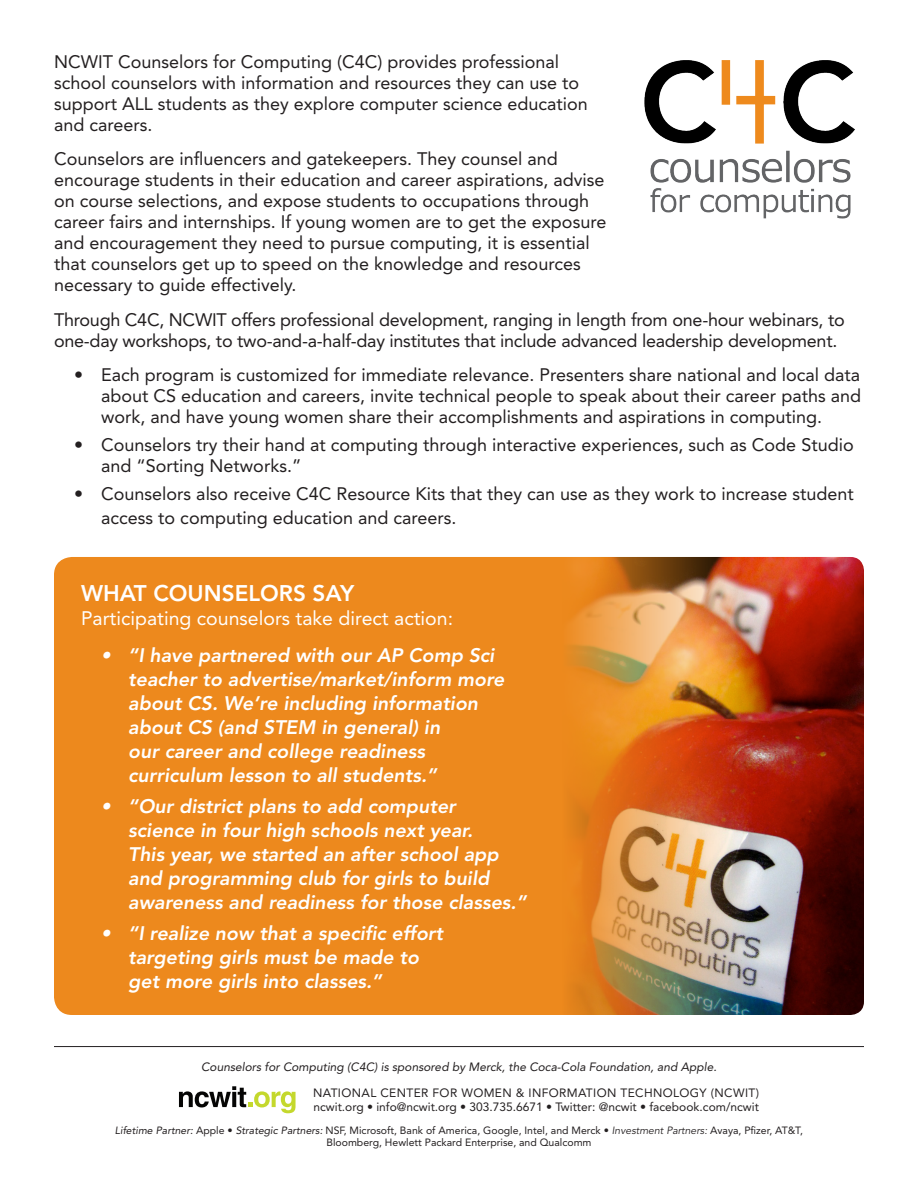
<style>
.page{position:relative;width:918px;height:1188px;background:#fff}
.page>*{position:absolute;margin:0;border:0;box-sizing:border-box;transform-origin:0 0}
.Headline{font:800 22.5px "Avenir LT Std";color:#fff}
.t1{font:italic 800 19.5px/24px "Avenir LT Std";color:#fff}
.Headline-2{font:19.5px "Avenir LT Std";color:#fff}
.Headline-3{font:18px/21px "Avenir LT Std";color:#231f20}
.t2{font:italic 12px "Avenir LT Std";color:#231f20}
.t3{font:12px "Avenir LT Std";color:#231f20}
.t4{font:12px "Avenir LT Std";letter-spacing:.03em;color:#231f20}
.t5{font:10.5px/12.6px "Avenir LT Std";color:#231f20;text-align:center}
.s1{font-style:italic}
</style>
<div class="page">
<div style="left:54px;top:557px;width:810px;height:458px;background:#ed891d;border-radius:18px"></div>
<img style="left:644px;top:60px;width:211px;height:159px">
<hr style="left:54px;top:1046px;width:810px;height:1px;background:#231f20">
<svg style="left:179px;top:1086px;width:117px;height:28px"></svg>
<img style="left:570px;top:557px;width:294px;height:458px">
<p class="Headline-3" style="left:54px;top:51px;width:535px">NCWIT Counselors for Computing (C4C) provides professional school counselors with information and resources they can use to support ALL students as they explore computer science education and careers.</p>
<p class="Headline-3" style="left:54px;top:149px;width:554px">Counselors are influencers and gatekeepers. They counsel and encourage students in their education and career aspirations, advise on course selections, and expose students to occupations through career fairs and internships. If young women are to get the exposure and encouragement they need to pursue computing, it is essential that counselors get up to speed on the knowledge and resources necessary to guide effectively.</p>
<p class="Headline-3" style="left:54px;top:309px;width:792px">Through C4C, NCWIT offers professional development, ranging in length from one-hour webinars, to one-day workshops, to two-and-a-half-day institutes that include advanced leadership development.</p>
<p class="Headline-3" style="left:101px;top:365px;width:761px;text-align:justify;text-indent:-27px">• Each program is customized for immediate relevance. Presenters share national and local data about CS education and careers, invite technical people to speak about their career paths and work, and have young women share their accomplishments and aspirations in computing.</p>
<p class="Headline-3" style="left:101px;top:434px;width:754px;text-indent:-27px">• Counselors try their hand at computing through interactive experiences, such as Code Studio and “Sorting Networks.”</p>
<p class="Headline-3" style="left:101px;top:482px;width:754px;line-height:24px;text-indent:-27px">• Counselors also receive C4C Resource Kits that they can use as they work to increase student access to computing education and careers.</p>
<p class="Headline" style="left:81px;top:580px;width:275px">WHAT COUNSELORS SAY</p>
<p class="Headline-2" style="left:81px;top:607px;width:374px">Participating counselors take direct action:</p>
<p class="t1" style="left:128px;top:644px;width:378px;text-indent:-27px">• “I have partnered with our AP Comp Sci teacher to advertise/market/inform more about CS. We’re including information about CS (and STEM in general) in<br>our career and college readiness curriculum lesson to all students.”</p>
<p class="t1" style="left:128px;top:795px;width:400px;text-indent:-27px">• “Our district plans to add computer science in four high schools next year.<br>This year, we started an after school app and programming club for girls to build awareness and readiness for those classes.”</p>
<p class="t1" style="left:128px;top:922px;width:316px;text-indent:-27px">• “I realize now that a specific effort targeting girls must be made to get more girls into classes.”</p>
<p class="t2" style="left:201px;top:1060px;width:517px">Counselors for Computing (C4C) is sponsored by Merck, the Coca-Cola Foundation, and Apple.</p>
<p class="t4" style="left:313px;top:1086px;width:447px">NATIONAL CENTER FOR WOMEN &amp; INFORMATION TECHNOLOGY (NCWIT)</p>
<p class="t3" style="left:313px;top:1100px;width:447px">ncwit.org • info@ncwit.org • 303.735.6671 • Twitter: @ncwit • facebook.com/ncwit</p>
<p class="t5" style="left:115px;top:1124px;width:690px"><span class="s1">Lifetime Partner:</span> Apple • <span class="s1">Strategic Partners:</span> NSF, Microsoft, Bank of America, Google, Intel, and Merck • <span class="s1">Investment Partners:</span> Avaya, Pfizer, AT&amp;T,<br>Bloomberg, Hewlett Packard Enterprise, and Qualcomm</p>
</div>
